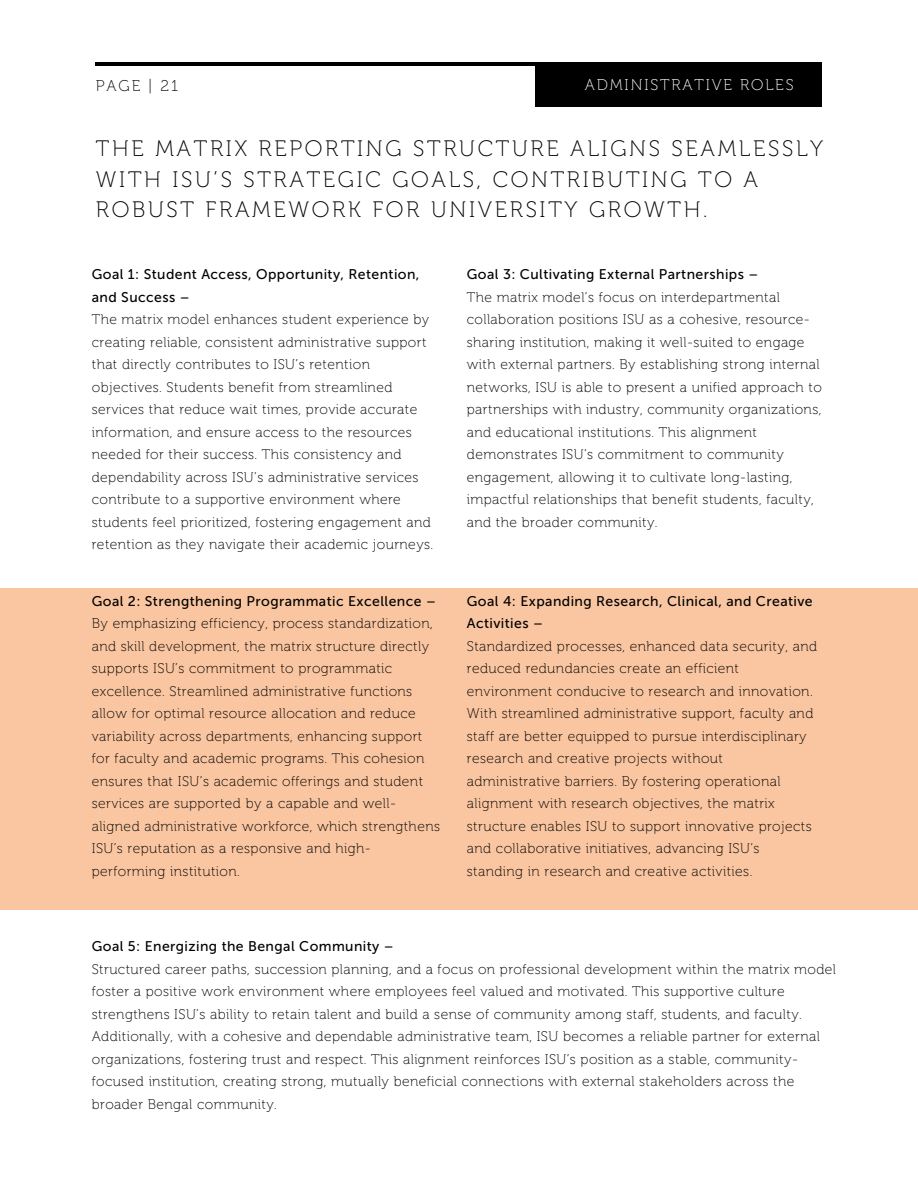
<style>
.page{position:relative;width:918px;height:1188px;background:#fff}
.page>*{position:absolute;margin:0;border:0;box-sizing:border-box;transform-origin:0 0}
.t1{font:22.35px/30.3px "Museo 100";letter-spacing:.12em;color:#000}
.t2{font:15.6px "Museo 100";letter-spacing:.12em;color:#fff}
.t3{font:15.6px "Museo 100";letter-spacing:.12em;color:#000}
.t4{font:13.95px/22.5px "Museo 100";letter-spacing:.03em;color:#000}
.t5{font:13.95px/22.5px "Museo Sans 500";letter-spacing:.03em;color:#000}
</style>
<div class="page">
<hr style="left:96px;top:62px;width:725px;height:4px;background:#000">
<div style="left:535px;top:62px;width:287px;height:44px;background:#000"></div>
<div style="left:0;top:588px;width:918px;height:321px;background:#fac6a1"></div>
<p class="t3" style="left:96px;top:76px;width:84px">PAGE | 21</p>
<p class="t2" style="left:585px;top:75px;width:210px">ADMINISTRATIVE ROLES</p>
<h2 class="t1" style="left:96px;top:133px;width:729px">THE MATRIX REPORTING STRUCTURE ALIGNS SEAMLESSLY<br>WITH ISU’S STRATEGIC GOALS, CONTRIBUTING TO A<br>ROBUST FRAMEWORK FOR UNIVERSITY GROWTH.</h2>
<h2 class="t5" style="left:92px;top:263px;width:329px">Goal 1: Student Access, Opportunity, Retention, and Success –</h2>
<h1 class="t4" style="left:92px;top:308px;width:343px">The matrix model enhances student experience by creating reliable, consistent administrative support that directly contributes to ISU’s retention objectives. Students benefit from streamlined services that reduce wait times, provide accurate information, and ensure access to the resources needed for their success. This consistency and dependability across ISU’s administrative services contribute to a supportive environment where students feel prioritized, fostering engagement and retention as they navigate their academic journeys.</h1>
<p class="t5" style="left:92px;top:590px;width:346px">Goal 2: Strengthening Programmatic Excellence –</p>
<p class="t4" style="left:92px;top:612px;width:350px">By emphasizing efficiency, process standardization, and skill development, the matrix structure directly supports ISU’s commitment to programmatic excellence. Streamlined administrative functions allow for optimal resource allocation and reduce variability across departments, enhancing support for faculty and academic programs. This cohesion ensures that ISU’s academic offerings and student services are supported by a capable and well&shy;aligned administrative workforce, which strengthens ISU’s reputation as a responsive and high&shy;performing institution.</p>
<p class="t5" style="left:467px;top:263px;width:293px">Goal 3: Cultivating External Partnerships –</p>
<p class="t4" style="left:467px;top:286px;width:357px">The matrix model’s focus on interdepartmental collaboration positions ISU as a cohesive, resource&shy;sharing institution, making it well-suited to engage with external partners. By establishing strong internal networks, ISU is able to present a unified approach to partnerships with industry, community organizations, and educational institutions. This alignment demonstrates ISU’s commitment to community engagement, allowing it to cultivate long-lasting, impactful relationships that benefit students, faculty, and the broader community.</p>
<p class="t5" style="left:467px;top:590px;width:347px">Goal 4: Expanding Research, Clinical, and Creative<br>Activities –</p>
<p class="t4" style="left:467px;top:635px;width:352px">Standardized processes, enhanced data security, and reduced redundancies create an efficient environment conducive to research and innovation.<br>With streamlined administrative support, faculty and staff are better equipped to pursue interdisciplinary research and creative projects without administrative barriers. By fostering operational alignment with research objectives, the matrix structure enables ISU to support innovative projects and collaborative initiatives, advancing ISU’s standing in research and creative activities.</p>
<p class="t5" style="left:92px;top:935px;width:303px">Goal 5: Energizing the Bengal Community –</p>
<p class="t4" style="left:92px;top:958px;width:746px">Structured career paths, succession planning, and a focus on professional development within the matrix model foster a positive work environment where employees feel valued and motivated. This supportive culture strengthens ISU’s ability to retain talent and build a sense of community among staff, students, and faculty.<br>Additionally, with a cohesive and dependable administrative team, ISU becomes a reliable partner for external organizations, fostering trust and respect. This alignment reinforces ISU’s position as a stable, community&shy;focused institution, creating strong, mutually beneficial connections with external stakeholders across the broader Bengal community.</p>
</div>
